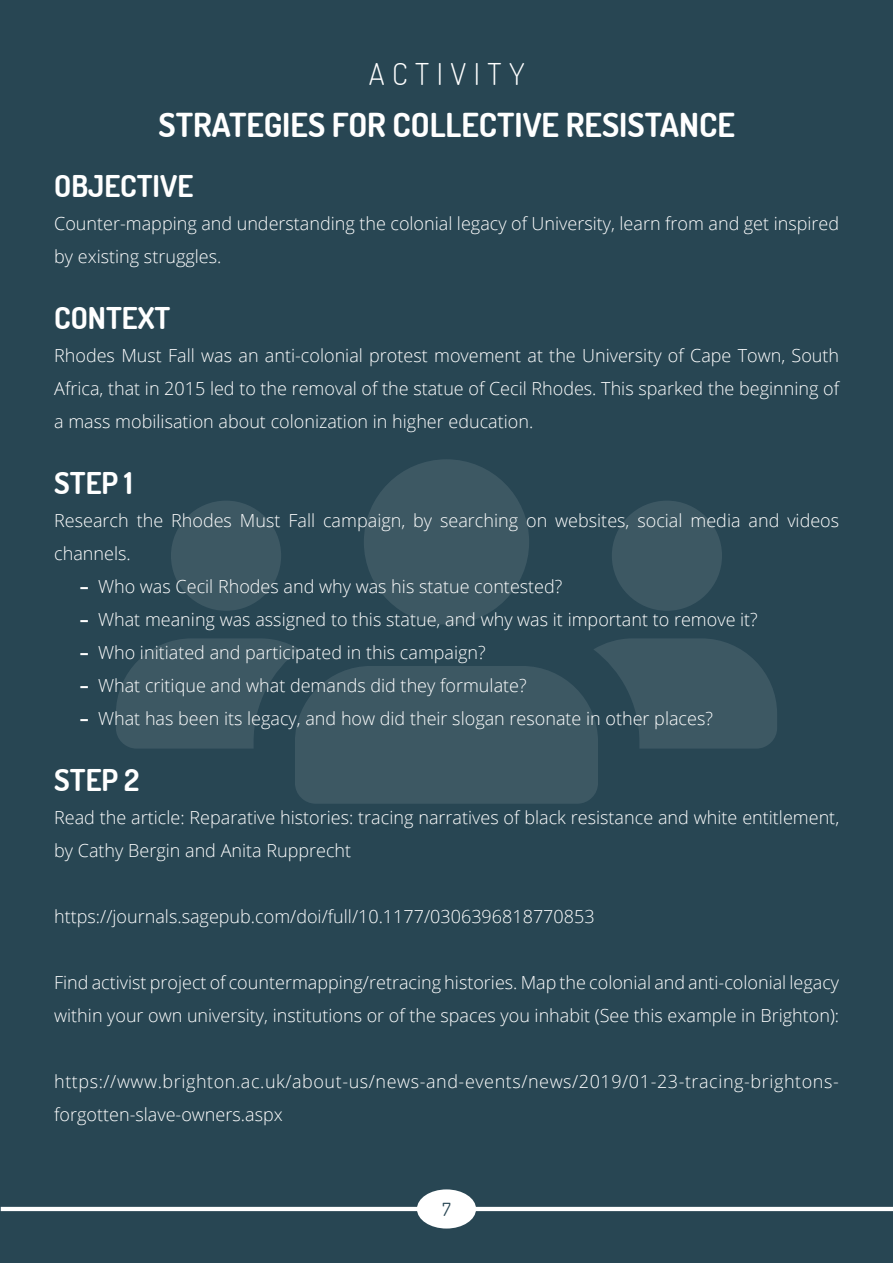
<style>
.page{position:relative;width:893px;height:1263px;background:#284653}
.page>*{position:absolute;margin:0;border:0;box-sizing:border-box;transform-origin:0 0}
.t1{font:700 33px "Aka Acid Dosis";color:#fff}
.t2{font:700 30px "Aka Acid Dosis";color:#fff}
.t3{font:300 30px "Aka Acid Dosis";letter-spacing:.25em;color:#fff}
.t4{font:300 18px/33px "Open Sans";color:#fff}
.t5{font:300 18px/33px "Open Sans";letter-spacing:.03em;color:#fff}
.t6{font:18px "Aka Acid Dosis";color:#284653}
.s1{font-weight:700}
</style>
<div class="page">
<hr style="left:1px;top:1207px;width:892px;height:4px;background:#fff">
<div style="left:417px;top:1189px;width:59px;height:39px;background:#fff;border-radius:50%"></div>
<div style="left:171px;top:501px;width:110px;height:110px;background:#3d5863;border-radius:50%"></div>
<div style="left:612px;top:501px;width:110px;height:110px;background:#3d5863;border-radius:50%"></div>
<div style="left:364px;top:459px;width:165px;height:166px;background:#3d5863;border-radius:50%"></div>
<svg style="left:116px;top:638px;width:661px;height:166px"></svg>
<h2 class="t3" style="left:369px;top:54px;width:157px">ACTIVITY</h2>
<h1 class="t1" style="left:159px;top:104px;width:578px">STRATEGIES FOR COLLECTIVE RESISTANCE</h1>
<h2 class="t2" style="left:54px;top:166px;width:141px">OBJECTIVE</h2>
<p class="t4" style="left:54px;top:206px;width:786px">Counter-mapping and understanding the colonial legacy of University, learn from and get inspired by existing struggles.</p>
<h2 class="t2" style="left:54px;top:298px;width:118px">CONTEXT</h2>
<p class="t4" style="left:54px;top:338px;width:786px;text-align:justify">Rhodes Must Fall was an anti-colonial protest movement at the University of Cape Town, South Africa, that in 2015 led to the removal of the statue of Cecil Rhodes. This sparked the beginning of a mass mobilisation about colonization in higher education.</p>
<h2 class="t2" style="left:54px;top:463px;width:80px">STEP 1</h2>
<p class="t4" style="left:54px;top:503px;width:786px">Research the Rhodes Must Fall campaign, by searching on websites, social media and videos channels.</p>
<p class="t4" style="left:80px;top:569px;width:484px"><span class="s1">–</span> Who was Cecil Rhodes and why was his statue contested?</p>
<p class="t4" style="left:80px;top:602px;width:680px"><span class="s1">–</span> What meaning was assigned to this statue, and why was it important to remove it?</p>
<p class="t4" style="left:80px;top:635px;width:408px"><span class="s1">–</span> Who initiated and participated in this campaign?</p>
<p class="t4" style="left:80px;top:668px;width:448px"><span class="s1">–</span> What critique and what demands did they formulate?</p>
<p class="t4" style="left:80px;top:701px;width:635px"><span class="s1">–</span> What has been its legacy, and how did their slogan resonate in other places?</p>
<h2 class="t2" style="left:54px;top:760px;width:87px">STEP 2</h2>
<p class="t4" style="left:54px;top:800px;width:786px">Read the article: Reparative histories: tracing narratives of black resistance and white entitlement, by Cathy Bergin and Anita Rupprecht</p>
<p class="t4" style="left:54px;top:899px;width:542px">https://journals.sagepub.com/doi/full/10.1177/0306396818770853</p>
<p class="t4" style="left:54px;top:965px;width:786px">Find activist project of countermapping/retracing histories. Map the colonial and anti-colonial legacy within your own university, institutions or of the spaces you inhabit (See this example in Brighton):</p>
<p class="t5" style="left:54px;top:1064px;width:786px">https://www.brighton.ac.uk/about-us/news-and-events/news/2019/01-23-tracing-brightons&shy;forgotten-slave-owners.aspx</p>
<p class="t6" style="left:442px;top:1198px;width:10px">7</p>
</div>
